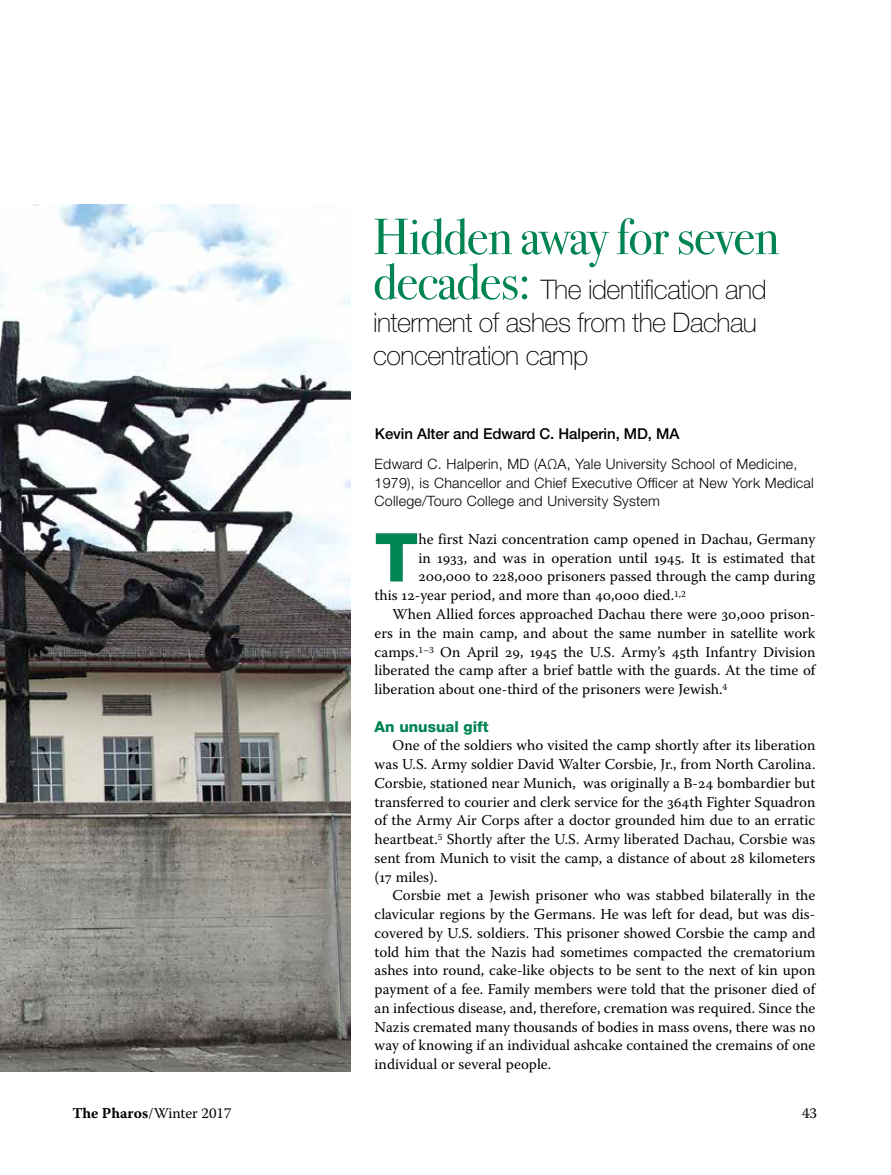
<style>
.page{position:relative;width:891px;height:1175px;background:#fff}
.page>*{position:absolute;margin:0;border:0;box-sizing:border-box;transform-origin:0 0}
.t1{font:800 67.5px "Helvetica Neue LT Std";color:#008452}
.t2{font:51px "Bodoni Svty Two OSITCTT";letter-spacing:-.02em;color:#008452}
.t3{font:100 27px/33px "Helvetica Neue LT Std";letter-spacing:-.02em;color:#000}
.t4{font:15px/18.8px "Warnock Pro";color:#000;text-align:justify}
.t5{font:500 15px "Helvetica Neue LT Std";letter-spacing:-.005em;color:#000}
.t6{font:800 15px "Helvetica Neue LT Std";color:#008452}
.t7{font:300 14.25px/18.8px "Helvetica Neue LT Std";letter-spacing:.015em;color:#000}
.s1{font-family:"Bodoni Svty Two OSITCTT";font-weight:400;font-size:51px;color:#008452}
.s2{font-weight:700}
</style>
<div class="page">
<img style="left:0;top:204px;width:351px;height:867px">
<h2 class="t2" style="left:373px;top:206px;width:408px">Hidden away for seven</h2>
<h3 class="t3" style="left:373px;top:273px;width:395px"><span class="s1">decades:</span> The identification and interment of ashes from the Dachau concentration camp</h3>
<p class="t5" style="left:375px;top:424px;width:306px">Kevin Alter and Edward C. Halperin, MD, MA</p>
<p class="t7" style="left:375px;top:454px;width:441px">Edward C. Halperin, MD (AΩA, Yale University School of Medicine,<br>1979), is Chancellor and Chief Executive Officer at New York Medical<br>College/Touro College and University System</p>
<h1 class="t1" style="left:375px;top:517px;width:45px">T</h1>
<p class="t4" style="left:418px;top:529px;width:398px">he first Nazi concentration camp opened in Dachau, Germany</p>
<p class="t4" style="left:418px;top:548px;width:398px">in 1933, and was in operation until 1945. It is estimated that</p>
<p class="t4" style="left:418px;top:567px;width:398px">200,000 to 228,000 prisoners passed through the camp during</p>
<p class="t4" style="left:375px;top:585px;width:313px">this 12-year period, and more than 40,000 died.<sup>1,2</sup></p>
<p class="t4" style="left:393px;top:604px;width:424px">When Allied forces approached Dachau there were 30,000 prison-</p>
<p class="t4" style="left:375px;top:623px;width:442px">ers in the main camp, and about the same number in satellite work</p>
<p class="t4" style="left:375px;top:642px;width:442px">camps.<sup>1–3</sup> On April 29, 1945 the U.S. Army’s 45th Infantry Division</p>
<p class="t4" style="left:375px;top:660px;width:442px">liberated the camp after a brief battle with the guards. At the time of</p>
<p class="t4" style="left:375px;top:679px;width:354px">liberation about one-third of the prisoners were Jewish.<sup>4</sup></p>
<p class="t6" style="left:375px;top:717px;width:115px">An unusual gift</p>
<p class="t4" style="left:375px;top:735px;width:442px;text-indent:18px">One of the soldiers who visited the camp shortly after its liberation was U.S. Army soldier David Walter Corsbie, Jr., from North Carolina.<br>Corsbie, stationed near Munich, was originally a B-24 bombardier but transferred to courier and clerk service for the 364th Fighter Squadron of the Army Air Corps after a doctor grounded him due to an erratic heartbeat.<sup>5</sup> Shortly after the U.S. Army liberated Dachau, Corsbie was sent from Munich to visit the camp, a distance of about 28 kilometers (17 miles).</p>
<p class="t4" style="left:375px;top:885px;width:442px;text-indent:18px">Corsbie met a Jewish prisoner who was stabbed bilaterally in the clavicular regions by the Germans. He was left for dead, but was dis&shy;covered by U.S. soldiers. This prisoner showed Corsbie the camp and told him that the Nazis had sometimes compacted the crematorium ashes into round, cake-like objects to be sent to the next of kin upon payment of a fee. Family members were told that the prisoner died of an infectious disease, and, therefore, cremation was required. Since the Nazis cremated many thousands of bodies in mass ovens, there was no way of knowing if an individual ashcake contained the cremains of one individual or several people.</p>
<p class="t4" style="left:72px;top:1103px;width:161px"><span class="s2">The Pharos</span>/Winter 2017</p>
<p class="t4" style="left:802px;top:1103px;width:17px">43</p>
</div>
